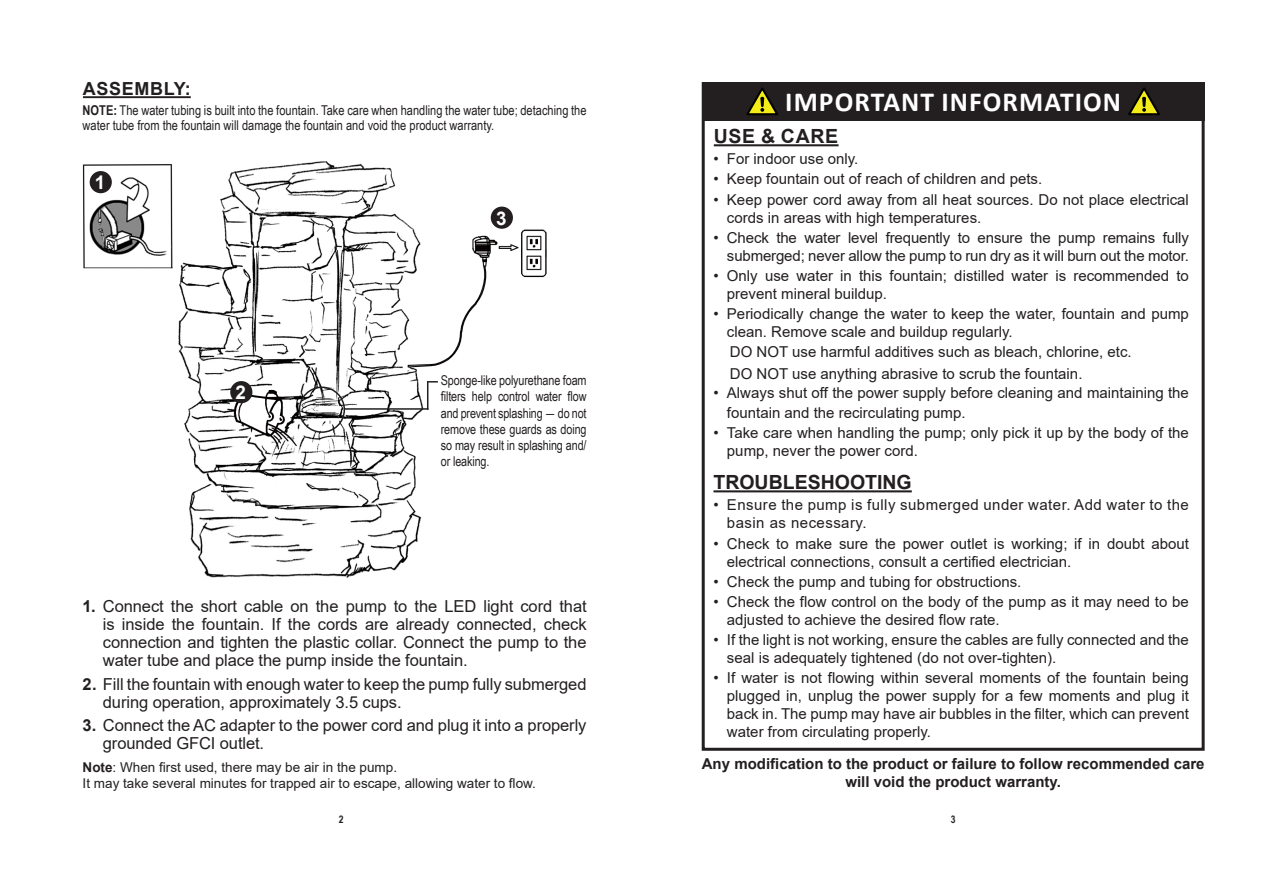
<style>
.page{position:relative;width:1263px;height:894px;background:#fff}
.page>*{position:absolute;margin:0;border:0;box-sizing:border-box;transform-origin:0 0}
.t1{font:700 27.6px "Calibri";letter-spacing:.04em;color:#fff}
.t2{font:700 19.5px "Arial";color:#231f20}
.t3{font:700 18.9px "Arial";color:#fff}
.t4{font:700 18px "Arial";letter-spacing:.035em;color:#231f20}
.t5{font:16.5px/18px "Arial";letter-spacing:-.005em;color:#231f20}
.t6{font:15px/18px "Arial";color:#231f20}
.t7{font:700 15px/18px "Arial";color:#231f20;text-align:center}
.t8{font:15px/18px "Arial";letter-spacing:.03em;color:#231f20}
.t9{font:13.5px/16.2px "Arial Narrow";color:#231f20}
.t10{font:13.5px/16.5px "Arial";color:#231f20}
.t11{font:700 10.5px "Arial Narrow";color:#231f20}
.s1{font-weight:700}
</style>
<div class="page">
<div style="left:701px;top:82px;width:503px;height:668px;border:3px solid #231f20"></div>
<hr style="left:713px;top:490px;width:198px;height:2px;background:#231f20">
<hr style="left:714px;top:144px;width:124px;height:2px;background:#231f20">
<div style="left:701px;top:82px;width:503px;height:38px;background:#231f20"></div>
<svg style="left:746px;top:87px;width:32px;height:28px"></svg>
<svg style="left:1128px;top:87px;width:32px;height:28px"></svg>
<hr style="left:83px;top:96px;width:108px;height:2px;background:#231f20">
<img style="left:83px;top:161px;width:464px;height:417px">
<div style="left:90px;top:171px;width:22px;height:22px;background:#231f20;border-radius:50%"></div>
<div style="left:230px;top:381px;width:22px;height:22px;background:#231f20;border-radius:50%"></div>
<div style="left:491px;top:206px;width:22px;height:23px;background:#231f20;border-radius:50%"></div>
<svg style="left:427px;top:381px;width:11px;height:28px"></svg>
<div style="left:299px;top:386px;width:46px;height:46px;border:2px solid #231f20;border-radius:50%"></div>
<hr style="left:344px;top:408px;width:84px;height:1px;background:#231f20">
<p class="t4" style="left:83px;top:76px;width:109px">ASSEMBLY:</p>
<p class="t9" style="left:83px;top:102px;width:505px;line-height:15px"><span class="s1">NOTE:</span> The water tubing is built into the fountain. Take care when handling the water tube; detaching the water tube from the fountain will damage the fountain and void the product warranty.</p>
<p class="t3" style="left:95px;top:169px;width:12px">1</p>
<p class="t3" style="left:235px;top:379px;width:12px">2</p>
<p class="t3" style="left:496px;top:204px;width:12px">3</p>
<p class="t9" style="left:441px;top:371px;width:147px;text-align:justify">Sponge-like polyurethane foam filters help control water flow and prevent splashing ― do not remove these guards as doing so may result in splashing and/ or leaking.</p>
<p class="t5" style="left:103px;top:596px;width:485px;text-align:justify;text-indent:-20px"><span class="s1">1.</span> Connect the short cable on the pump to the LED light cord that is inside the fountain. If the cords are already connected, check connection and tighten the plastic collar. Connect the pump to the water tube and place the pump inside the fountain.</p>
<p class="t5" style="left:103px;top:674px;width:485px;text-indent:-20px"><span class="s1">2.</span> Fill the fountain with enough water to keep the pump fully submerged during operation, approximately 3.5 cups.</p>
<p class="t5" style="left:103px;top:716px;width:485px;text-indent:-20px"><span class="s1">3.</span> Connect the AC adapter to the power cord and plug it into a properly grounded GFCI outlet.</p>
<p class="t10" style="left:83px;top:758px;width:455px"><span class="s1">Note</span>: When first used, there may be air in the pump.<br>It may take several minutes for trapped air to escape, allowing water to flow.</p>
<p class="t11" style="left:339px;top:811px;width:6px">2</p>
<h1 class="t1" style="left:785px;top:82px;width:337px">IMPORTANT INFORMATION</h1>
<h2 class="t2" style="left:714px;top:123px;width:126px">USE &amp; CARE</h2>
<p class="t6" style="left:713px;top:150px;width:146px">• For indoor use only.</p>
<p class="t6" style="left:713px;top:170px;width:330px">• Keep fountain out of reach of children and pets.</p>
<p class="t6" style="left:727px;top:190px;width:463px;text-indent:-14px">• Keep power cord away from all heat sources. Do not place electrical cords in areas with high temperatures.</p>
<p class="t6" style="left:713px;top:228px;width:477px;text-align:right">• Check the water level frequently to ensure the pump remains fully submerged; never allow the pump to run dry as it will burn out the motor.</p>
<p class="t6" style="left:727px;top:266px;width:463px;text-indent:-14px">• Only use water in this fountain; distilled water is recommended to prevent mineral buildup.</p>
<p class="t6" style="left:727px;top:305px;width:463px;text-indent:-14px">• Periodically change the water to keep the water, fountain and pump clean. Remove scale and buildup regularly.</p>
<p class="t6" style="left:730px;top:340px;width:403px;line-height:21.9px">DO NOT use harmful additives such as bleach, chlorine, etc.<br>DO NOT use anything abrasive to scrub the fountain.</p>
<p class="t6" style="left:727px;top:383px;width:463px;line-height:19.5px;text-indent:-14px">• Always shut off the power supply before cleaning and maintaining the fountain and the recirculating pump.</p>
<p class="t6" style="left:727px;top:423px;width:463px;text-indent:-14px">• Take care when handling the pump; only pick it up by the body of the pump, never the power cord.</p>
<h2 class="t2" style="left:713px;top:468px;width:200px">TROUBLESHOOTING</h2>
<p class="t8" style="left:727px;top:495px;width:463px;text-indent:-14px">• Ensure the pump is fully submerged under water. Add water to the basin as necessary.</p>
<p class="t6" style="left:727px;top:534px;width:463px;text-indent:-14px">• Check to make sure the power outlet is working; if in doubt about electrical connections, consult a certified electrician.</p>
<p class="t6" style="left:713px;top:572px;width:309px">• Check the pump and tubing for obstructions.</p>
<p class="t6" style="left:727px;top:592px;width:463px;text-indent:-14px">• Check the flow control on the body of the pump as it may need to be adjusted to achieve the desired flow rate.</p>
<p class="t6" style="left:727px;top:630px;width:463px;text-indent:-14px">• If the light is not working, ensure the cables are fully connected and the seal is adequately tightened (do not over-tighten).</p>
<p class="t6" style="left:727px;top:668px;width:463px;text-align:justify;text-indent:-14px">• If water is not flowing within several moments of the fountain being plugged in, unplug the power supply for a few moments and plug it back in. The pump may have air bubbles in the filter, which can prevent water from circulating properly.</p>
<p class="t7" style="left:702px;top:754px;width:504px">Any modification to the product or failure to follow recommended care will void the product warranty.</p>
<p class="t11" style="left:950px;top:811px;width:6px">3</p>
</div>
